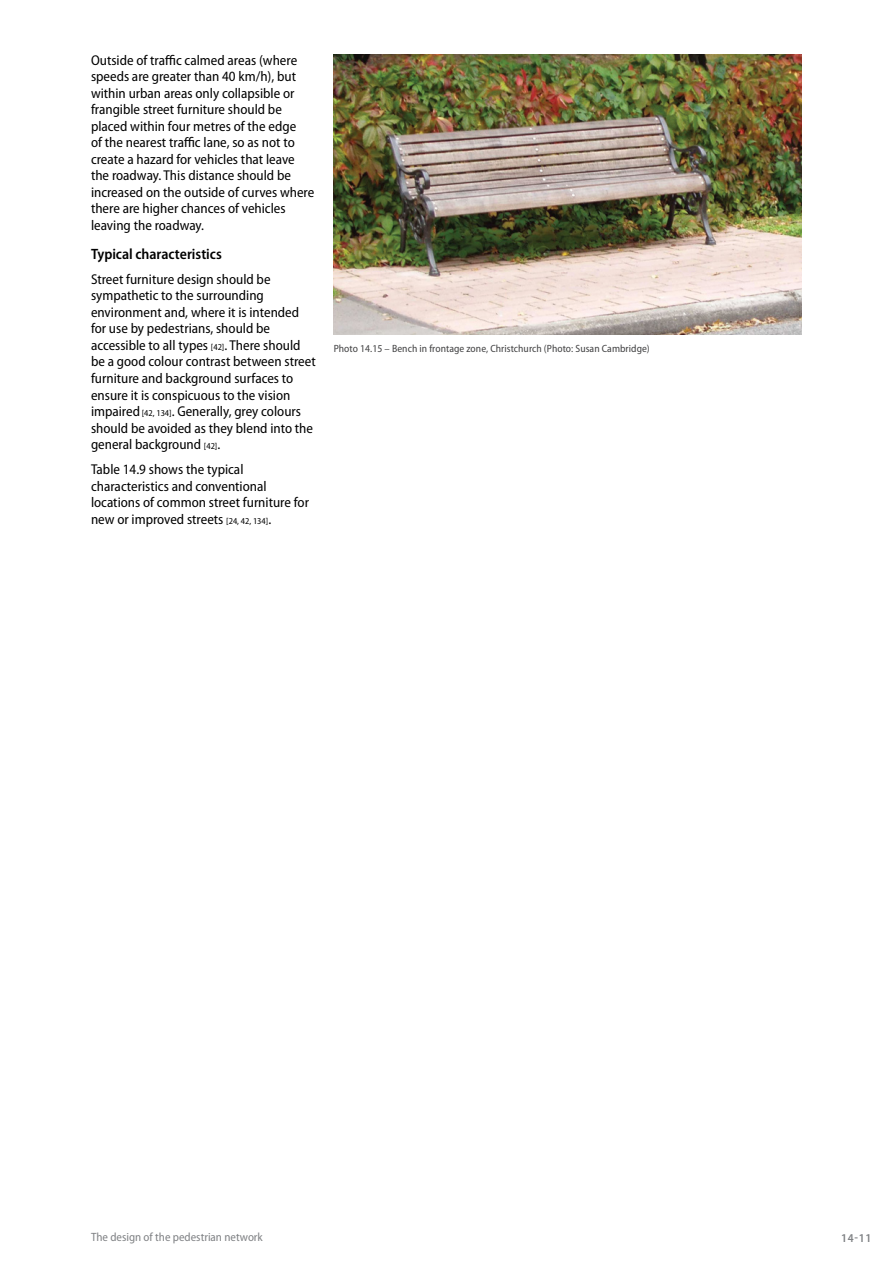
<style>
.page{position:relative;width:893px;height:1263px;background:#fff}
.page>*{position:absolute;margin:0;border:0;box-sizing:border-box;transform-origin:0 0}
.t1{font:600 semi-condensed 15px "Myriad Pro";letter-spacing:-.005em;color:#000}
.t2{font:semi-condensed 14.25px/16.5px "Myriad Pro";color:#000}
.t3{font:semi-condensed 12px "Myriad Pro";color:#808285}
.t4{font:600 semi-condensed 12px "Myriad Pro";color:#808285}
.t5{font:semi-condensed 10.5px "Myriad Pro";letter-spacing:.005em;color:#414142}
.s1{font-size:9px}
</style>
<div class="page">
<img style="left:334px;top:54px;width:468px;height:281px">
<p class="t2" style="left:91px;top:52px;width:225px">Outside of traffic calmed areas (where speeds are greater than 40 km/h), but within urban areas only collapsible or frangible street furniture should be placed within four metres of the edge<br>of the nearest traffic lane, so as not to create a hazard for vehicles that leave the roadway. This distance should be increased on the outside of curves where there are higher chances of vehicles leaving the roadway.</p>
<p class="t1" style="left:91px;top:246px;width:132px">Typical characteristics</p>
<p class="t2" style="left:91px;top:271px;width:226px">Street furniture design should be sympathetic to the surrounding environment and, where it is intended for use by pedestrians, should be accessible to all types <span class="s1">[42]</span>. There should be a good colour contrast between street furniture and background surfaces to ensure it is conspicuous to the vision impaired <span class="s1">[42, 134]</span>. Generally, grey colours should be avoided as they blend into the general background <span class="s1">[42]</span>.</p>
<p class="t2" style="left:91px;top:461px;width:219px">Table 14.9 shows the typical characteristics and conventional locations of common street furniture for new or improved streets <span class="s1">[24, 42, 134]</span>.</p>
<p class="t5" style="left:334px;top:342px;width:318px">Photo 14.15 – Bench in frontage zone, Christchurch (Photo: Susan Cambridge)</p>
<p class="t3" style="left:91px;top:1230px;width:173px">The design of the pedestrian network</p>
<p class="t4" style="left:841px;top:1231px;width:32px">14-11</p>
</div>
